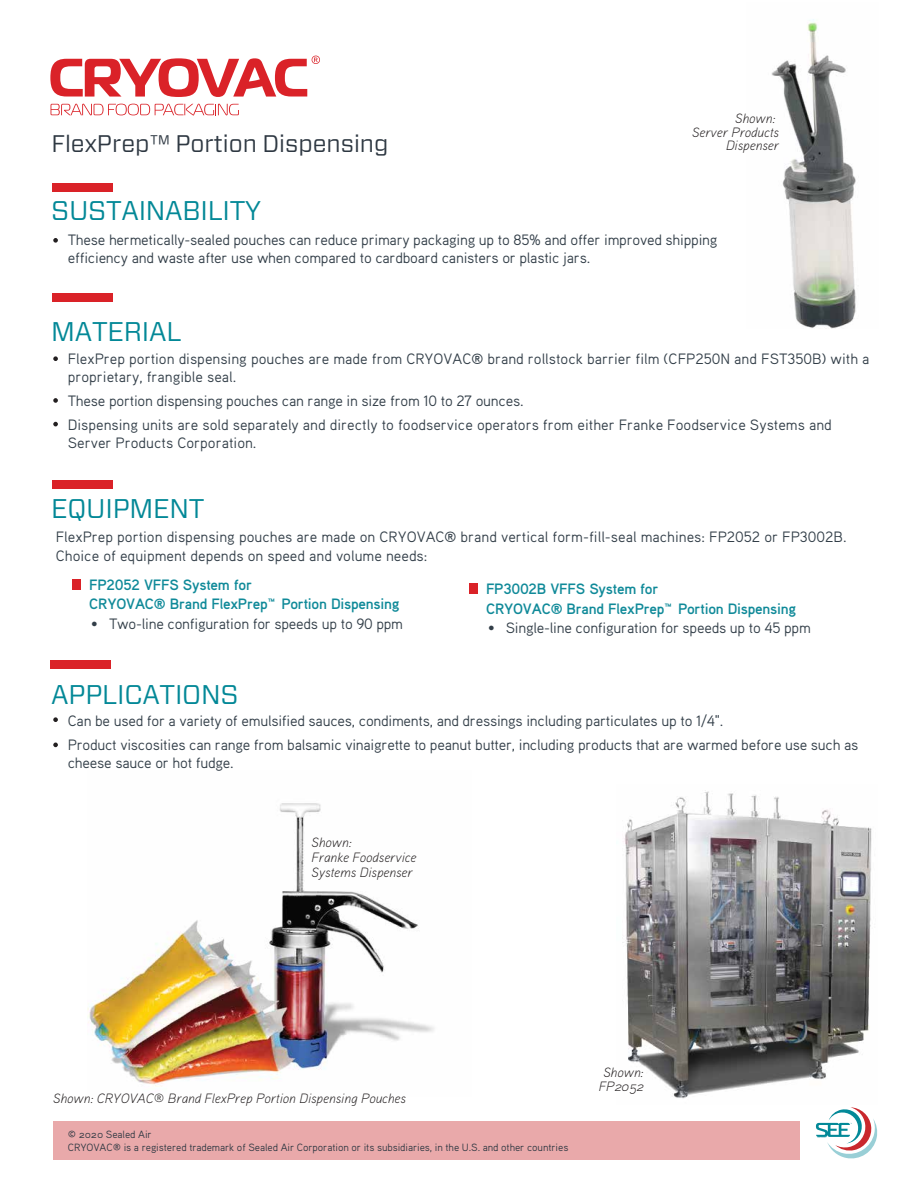
<style>
.page{position:relative;width:918px;height:1188px;background:#fff}
.page>*{position:absolute;margin:0;border:0;box-sizing:border-box;transform-origin:0 0}
.t1{font:27px "Forza";letter-spacing:-.01em;color:#038897}
.t2{font:24px "Forza";color:#2e3842}
.t3{font:15px/18px "Aaux Pro";letter-spacing:-.015em;color:#323e48}
.t4{font:700 15px/19.5px "Aaux Pro";letter-spacing:-.015em;color:#108a99}
.t5{font:13.5px/13.5px "Aaux Pro Light Italic OSF";color:#231f20}
.t6{font:10.5px/12.6px "Aaux Pro OSF";letter-spacing:-.01em;color:#2e3842}
</style>
<div class="page">
<img style="left:622px;top:790px;width:250px;height:309px">
<img style="left:87px;top:803px;width:347px;height:284px">
<img style="left:771px;top:19px;width:85px;height:310px">
<div style="left:53px;top:1121px;width:747px;height:39px;background:#e9a9aa"></div>
<svg style="left:51px;top:104px;width:188px;height:11px"></svg>
<svg style="left:50px;top:56px;width:270px;height:41px"></svg>
<svg style="left:816px;top:1107px;width:61px;height:51px"></svg>
<div style="left:52px;top:183px;width:61px;height:9px;background:#da2228"></div>
<div style="left:52px;top:293px;width:61px;height:9px;background:#da2228"></div>
<div style="left:52px;top:481px;width:61px;height:8px;background:#da2228"></div>
<div style="left:50px;top:660px;width:61px;height:9px;background:#da2228"></div>
<svg style="left:53px;top:356px;width:5px;height:5px"></svg>
<svg style="left:53px;top:398px;width:5px;height:5px"></svg>
<svg style="left:53px;top:422px;width:5px;height:4px"></svg>
<svg style="left:53px;top:717px;width:5px;height:5px"></svg>
<svg style="left:53px;top:743px;width:5px;height:4px"></svg>
<div style="left:469px;top:584px;width:9px;height:10px;background:#da2228"></div>
<div style="left:72px;top:579px;width:9px;height:11px;background:#da2228"></div>
<svg style="left:53px;top:238px;width:5px;height:5px"></svg>
<h2 class="t2" style="left:51px;top:128px;width:339px">FlexPrep™ Portion Dispensing</h2>
<p class="t5" style="left:692px;top:112px;width:88px;text-align:right">Shown:<br>Server Products<br>Dispenser</p>
<h1 class="t1" style="left:51px;top:193px;width:211px">SUSTAINABILITY</h1>
<p class="t3" style="left:68px;top:230px;width:651px">These hermetically-sealed pouches can reduce primary packaging up to 85% and offer improved shipping efficiency and waste after use when compared to cardboard canisters or plastic jars.</p>
<h1 class="t1" style="left:51px;top:313px;width:132px">MATERIAL</h1>
<p class="t3" style="left:68px;top:349px;width:803px">FlexPrep portion dispensing pouches are made from CRYOVAC® brand rollstock barrier film (CFP250N and FST350B) with a proprietary, frangible seal.</p>
<p class="t3" style="left:68px;top:388px;width:766px;line-height:24px">These portion dispensing pouches can range in size from 10 to 27 ounces.<br>Dispensing units are sold separately and directly to foodservice operators from either Franke Foodservice Systems and</p>
<p class="t3" style="left:68px;top:433px;width:190px">Server Products Corporation.</p>
<h1 class="t1" style="left:51px;top:490px;width:155px">EQUIPMENT</h1>
<p class="t3" style="left:56px;top:526px;width:792px;line-height:19.5px">FlexPrep portion dispensing pouches are made on CRYOVAC® brand vertical form-fill-seal machines: FP2052 or FP3002B.<br>Choice of equipment depends on speed and volume needs:</p>
<p class="t4" style="left:89px;top:574px;width:312px">FP2052 VFFS System for<br>CRYOVAC® Brand FlexPrep™ Portion Dispensing</p>
<p class="t3" style="left:91px;top:614px;width:313px">• Two-line configuration for speeds up to 90 ppm</p>
<p class="t4" style="left:486px;top:579px;width:312px">FP3002B VFFS System for<br>CRYOVAC® Brand FlexPrep™ Portion Dispensing</p>
<p class="t3" style="left:488px;top:618px;width:324px">• Single-line configuration for speeds up to 45 ppm</p>
<h1 class="t1" style="left:51px;top:676px;width:189px">APPLICATIONS</h1>
<p class="t3" style="left:68px;top:708px;width:792px;line-height:24px">Can be used for a variety of emulsified sauces, condiments, and dressings including particulates up to 1/4".<br>Product viscosities can range from balsamic vinaigrette to peanut butter, including products that are warmed before use such as</p>
<p class="t3" style="left:68px;top:753px;width:168px">cheese sauce or hot fudge.</p>
<p class="t5" style="left:312px;top:834px;width:106px;line-height:15px">Shown:<br>Franke Foodservice<br>Systems Dispenser</p>
<p class="t5" style="left:53px;top:1092px;width:354px">Shown: CRYOVAC® Brand FlexPrep Portion Dispensing Pouches</p>
<p class="t6" style="left:68px;top:1128px;width:502px">© 2020 Sealed Air<br>CRYOVAC® is a registered trademark of Sealed Air Corporation or its subsidiaries, in the U.S. and other countries</p>
<p class="t5" style="left:599px;top:1066px;width:46px;text-align:center">Shown:<br>FP2052</p>
</div>
